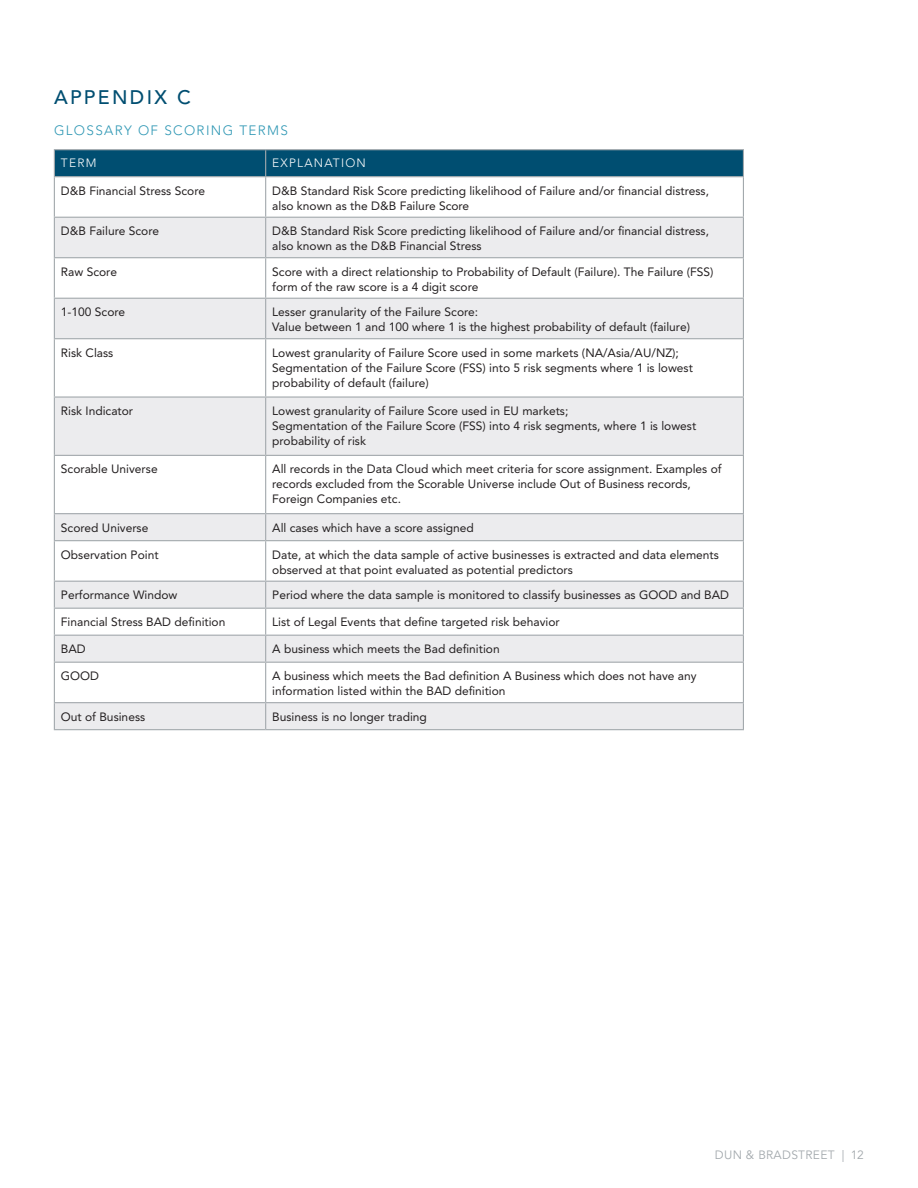
<style>
.page{position:relative;width:918px;height:1188px;background:#fff}
.page>*{position:absolute;margin:0;border:0;box-sizing:border-box;transform-origin:0 0}
._04_Subtitle{font:500 19.5px "Avenir LT Std";letter-spacing:.12em;color:#004e71}
.Subhead{font:300 13.5px "Avenir LT Std";letter-spacing:.1em;color:#2e97b4}
._05_Body_Copy{font:12px/15px "Avenir LT Std";color:#231f20}
.t1{font:12px "Avenir LT Std";letter-spacing:.025em;color:#a3a9ad}
._05_Body_Copy-2{font:300 12px "Avenir LT Std";letter-spacing:.1em;color:#fff}
</style>
<div class="page">
<svg style="left:55px;top:177px;width:688px;height:40px"></svg>
<svg style="left:55px;top:218px;width:688px;height:511px"></svg>
<hr style="left:54px;top:218px;width:1px;height:39px;background:#a3a9ad">
<hr style="left:266px;top:217px;width:478px;height:1px;background:#a3a9ad">
<hr style="left:266px;top:257px;width:478px;height:1px;background:#a3a9ad">
<hr style="left:54px;top:299px;width:1px;height:39px;background:#a3a9ad">
<hr style="left:266px;top:298px;width:478px;height:1px;background:#a3a9ad">
<hr style="left:266px;top:338px;width:478px;height:1px;background:#a3a9ad">
<hr style="left:54px;top:398px;width:1px;height:57px;background:#a3a9ad">
<hr style="left:266px;top:396px;width:478px;height:2px;background:#a3a9ad">
<hr style="left:266px;top:455px;width:478px;height:1px;background:#a3a9ad">
<svg style="left:54px;top:514px;width:1px;height:26px"></svg>
<hr style="left:266px;top:513px;width:478px;height:1px;background:#a3a9ad">
<hr style="left:266px;top:540px;width:478px;height:1px;background:#a3a9ad">
<hr style="left:266px;top:608px;width:478px;height:1px;background:#a3a9ad">
<hr style="left:266px;top:635px;width:478px;height:1px;background:#a3a9ad">
<hr style="left:266px;top:662px;width:478px;height:1px;background:#a3a9ad">
<hr style="left:265px;top:177px;width:1px;height:40px;background:#a3a9ad">
<hr style="left:743px;top:177px;width:1px;height:40px;background:#a3a9ad">
<hr style="left:265px;top:218px;width:1px;height:39px;background:#a3a9ad">
<hr style="left:743px;top:218px;width:1px;height:39px;background:#a3a9ad">
<hr style="left:265px;top:258px;width:1px;height:40px;background:#a3a9ad">
<hr style="left:743px;top:258px;width:1px;height:40px;background:#a3a9ad">
<hr style="left:265px;top:299px;width:1px;height:39px;background:#a3a9ad">
<hr style="left:743px;top:299px;width:1px;height:39px;background:#a3a9ad">
<hr style="left:265px;top:339px;width:1px;height:57px;background:#a3a9ad">
<hr style="left:743px;top:339px;width:1px;height:57px;background:#a3a9ad">
<hr style="left:265px;top:398px;width:1px;height:57px;background:#a3a9ad">
<hr style="left:743px;top:398px;width:1px;height:57px;background:#a3a9ad">
<hr style="left:265px;top:456px;width:1px;height:57px;background:#a3a9ad">
<hr style="left:743px;top:456px;width:1px;height:57px;background:#a3a9ad">
<svg style="left:265px;top:514px;width:1px;height:26px"></svg>
<svg style="left:743px;top:514px;width:1px;height:26px"></svg>
<hr style="left:265px;top:541px;width:1px;height:40px;background:#a3a9ad">
<hr style="left:743px;top:541px;width:1px;height:40px;background:#a3a9ad">
<hr style="left:265px;top:663px;width:1px;height:39px;background:#a3a9ad">
<hr style="left:743px;top:663px;width:1px;height:39px;background:#a3a9ad">
<hr style="left:54px;top:177px;width:1px;height:40px;background:#a3a9ad">
<hr style="left:54px;top:217px;width:212px;height:1px;background:#a3a9ad">
<hr style="left:54px;top:257px;width:212px;height:1px;background:#a3a9ad">
<hr style="left:54px;top:258px;width:1px;height:40px;background:#a3a9ad">
<hr style="left:54px;top:298px;width:212px;height:1px;background:#a3a9ad">
<hr style="left:54px;top:338px;width:212px;height:1px;background:#a3a9ad">
<hr style="left:54px;top:339px;width:1px;height:57px;background:#a3a9ad">
<hr style="left:54px;top:396px;width:212px;height:2px;background:#a3a9ad">
<hr style="left:54px;top:455px;width:212px;height:1px;background:#a3a9ad">
<hr style="left:54px;top:456px;width:1px;height:57px;background:#a3a9ad">
<hr style="left:54px;top:513px;width:212px;height:1px;background:#a3a9ad">
<hr style="left:54px;top:540px;width:212px;height:1px;background:#a3a9ad">
<hr style="left:54px;top:541px;width:1px;height:40px;background:#a3a9ad">
<hr style="left:54px;top:608px;width:212px;height:1px;background:#a3a9ad">
<hr style="left:54px;top:635px;width:212px;height:1px;background:#a3a9ad">
<hr style="left:54px;top:662px;width:212px;height:1px;background:#a3a9ad">
<hr style="left:54px;top:663px;width:1px;height:39px;background:#a3a9ad">
<hr style="left:54px;top:149px;width:212px;height:1px;background:#a3a9ad">
<hr style="left:266px;top:149px;width:478px;height:1px;background:#a3a9ad">
<div style="left:54px;top:150px;width:690px;height:26px;background:#004e71"></div>
<hr style="left:54px;top:176px;width:212px;height:1px;background:#a3a9ad">
<hr style="left:266px;top:176px;width:478px;height:1px;background:#a3a9ad">
<svg style="left:54px;top:582px;width:1px;height:80px"></svg>
<svg style="left:54px;top:703px;width:1px;height:26px"></svg>
<hr style="left:54px;top:581px;width:212px;height:1px;background:#a3a9ad">
<hr style="left:54px;top:702px;width:212px;height:1px;background:#a3a9ad">
<hr style="left:266px;top:581px;width:478px;height:1px;background:#a3a9ad">
<hr style="left:266px;top:702px;width:478px;height:1px;background:#a3a9ad">
<svg style="left:265px;top:582px;width:1px;height:80px"></svg>
<svg style="left:265px;top:703px;width:1px;height:26px"></svg>
<svg style="left:743px;top:582px;width:1px;height:80px"></svg>
<svg style="left:743px;top:703px;width:1px;height:26px"></svg>
<hr style="left:54px;top:729px;width:212px;height:1px;background:#a3a9ad">
<hr style="left:266px;top:729px;width:478px;height:1px;background:#a3a9ad">
<p class="_04_Subtitle" style="left:54px;top:86px;width:139px">APPENDIX C</p>
<p class="Subhead" style="left:54px;top:123px;width:236px">GLOSSARY OF SCORING TERMS</p>
<p class="_05_Body_Copy-2" style="left:61px;top:156px;width:37px">TERM</p>
<p class="_05_Body_Copy-2" style="left:272px;top:156px;width:95px">EXPLANATION</p>
<p class="_05_Body_Copy" style="left:61px;top:183px;width:146px">D&amp;B Financial Stress Score</p>
<p class="_05_Body_Copy" style="left:272px;top:183px;width:438px">D&amp;B Standard Risk Score predicting likelihood of Failure and/or financial distress, also known as the D&amp;B Failure Score</p>
<p class="_05_Body_Copy" style="left:61px;top:224px;width:100px">D&amp;B Failure Score</p>
<p class="_05_Body_Copy" style="left:272px;top:224px;width:438px">D&amp;B Standard Risk Score predicting likelihood of Failure and/or financial distress, also known as the D&amp;B Financial Stress</p>
<p class="_05_Body_Copy" style="left:61px;top:264px;width:58px">Raw Score</p>
<p class="_05_Body_Copy" style="left:272px;top:264px;width:443px">Score with a direct relationship to Probability of Default (Failure). The Failure (FSS) form of the raw score is a 4 digit score</p>
<p class="_05_Body_Copy" style="left:61px;top:305px;width:66px">1-100 Score</p>
<p class="_05_Body_Copy" style="left:272px;top:305px;width:419px">Lesser granularity of the Failure Score:<br>Value between 1 and 100 where 1 is the highest probability of default (failure)</p>
<p class="_05_Body_Copy" style="left:61px;top:345px;width:54px">Risk Class</p>
<p class="_05_Body_Copy" style="left:272px;top:345px;width:422px">Lowest granularity of Failure Score used in some markets (NA/Asia/AU/NZ);<br>Segmentation of the Failure Score (FSS) into 5 risk segments where 1 is lowest probability of default (failure)</p>
<p class="_05_Body_Copy" style="left:61px;top:403px;width:74px">Risk Indicator</p>
<p class="_05_Body_Copy" style="left:272px;top:403px;width:426px">Lowest granularity of Failure Score used in EU markets;<br>Segmentation of the Failure Score (FSS) into 4 risk segments, where 1 is lowest probability of risk</p>
<p class="_05_Body_Copy" style="left:61px;top:462px;width:98px">Scorable Universe</p>
<p class="_05_Body_Copy" style="left:272px;top:462px;width:451px">All records in the Data Cloud which meet criteria for score assignment. Examples of records excluded from the Scorable Universe include Out of Business records,<br>Foreign Companies etc.</p>
<p class="_05_Body_Copy" style="left:61px;top:520px;width:89px">Scored Universe</p>
<p class="_05_Body_Copy" style="left:272px;top:520px;width:203px">All cases which have a score assigned</p>
<p class="_05_Body_Copy" style="left:61px;top:547px;width:99px">Observation Point</p>
<p class="_05_Body_Copy" style="left:272px;top:547px;width:448px">Date, at which the data sample of active businesses is extracted and data elements observed at that point evaluated as potential predictors</p>
<p class="_05_Body_Copy" style="left:61px;top:588px;width:118px">Performance Window</p>
<p class="_05_Body_Copy" style="left:272px;top:588px;width:458px">Period where the data sample is monitored to classify businesses as GOOD and BAD</p>
<p class="_05_Body_Copy" style="left:61px;top:615px;width:166px">Financial Stress BAD definition</p>
<p class="_05_Body_Copy" style="left:272px;top:615px;width:289px">List of Legal Events that define targeted risk behavior</p>
<p class="_05_Body_Copy" style="left:61px;top:642px;width:26px">BAD</p>
<p class="_05_Body_Copy" style="left:272px;top:642px;width:229px">A business which meets the Bad definition</p>
<p class="_05_Body_Copy" style="left:61px;top:669px;width:40px">GOOD</p>
<p class="_05_Body_Copy" style="left:272px;top:669px;width:426px">A business which meets the Bad definition A Business which does not have any information listed within the BAD definition</p>
<p class="_05_Body_Copy" style="left:61px;top:709px;width:86px">Out of Business</p>
<p class="_05_Body_Copy" style="left:272px;top:709px;width:156px">Business is no longer trading</p>
<p class="t1" style="left:715px;top:1148px;width:151px">DUN &amp; BRADSTREET | 12</p>
</div>
